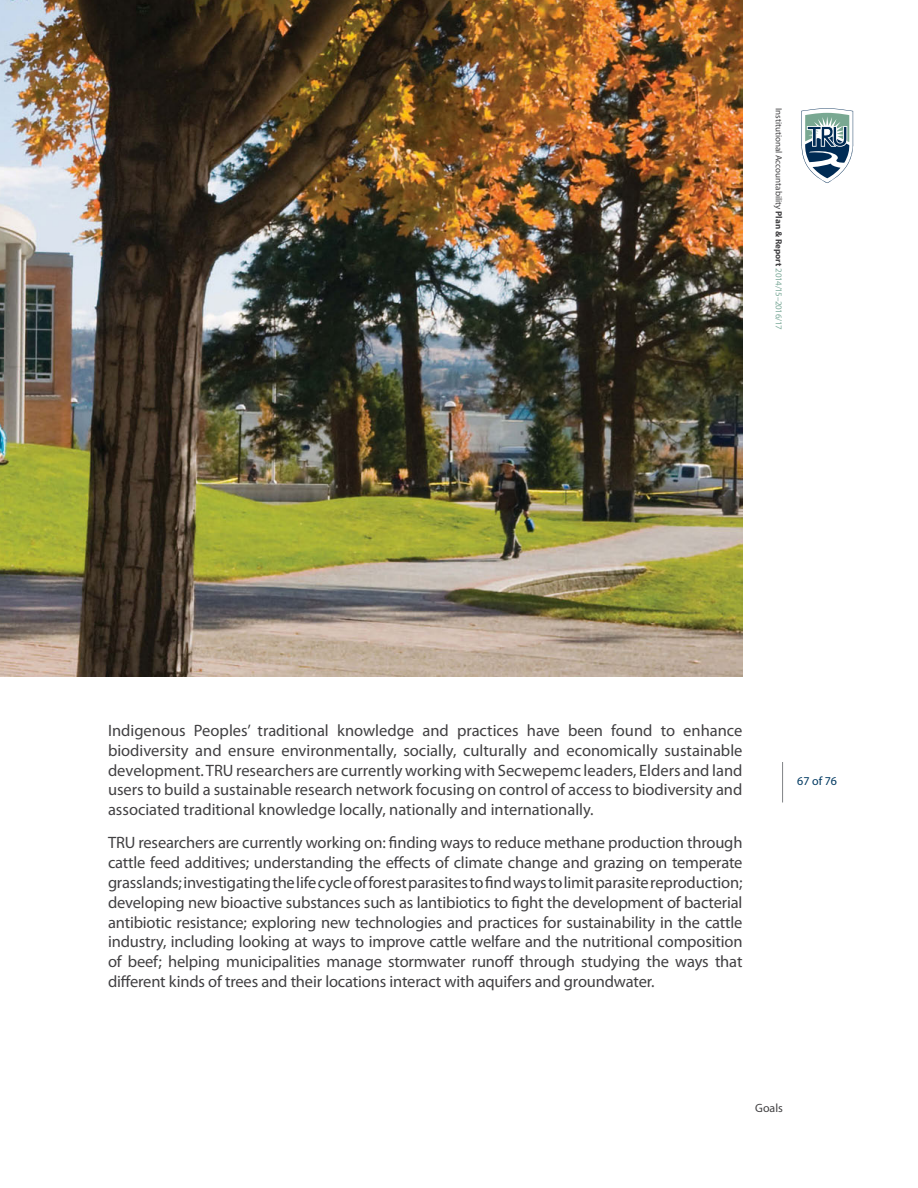
<style>
.page{position:relative;width:918px;height:1188px;background:#fff}
.page>*{position:absolute;margin:0;border:0;box-sizing:border-box;transform-origin:0 0}
.t1{font:16.5px/19.8px "Myriad Pro";letter-spacing:-.005em;color:#414042;text-align:justify}
.t2{font:12px "Myriad Pro";color:#003961}
.t3{font:12px "Myriad Pro";color:#414042}
.t4{font:9px "Myriad Pro";color:#414042}
.s1{font-weight:700}
.s2{color:#7eab9b}
</style>
<div class="page">
<svg style="left:801px;top:108px;width:52px;height:75px"></svg>
<hr style="left:782px;top:762px;width:1px;height:40px;background:#808285">
<img style="left:0;top:0;width:742px;height:676px">
<p class="t4" style="left:784px;top:108px;width:223px;rotate:90deg">Institutional Accountability <span class="s1">Plan &amp; Report</span> <span class="s2">2014/15–2016/17</span></p>
<p class="t1" style="left:108px;top:720px;width:636px">Indigenous Peoples’ traditional knowledge and practices have been found to enhance biodiversity and ensure environmentally, socially, culturally and economically sustainable development. TRU researchers are currently working with Secwepemc leaders, Elders and land users to build a sustainable research network focusing on control of access to biodiversity and associated traditional knowledge locally, nationally and internationally.</p>
<p class="t1" style="left:108px;top:833px;width:636px">TRU researchers are currently working on: finding ways to reduce methane production through cattle feed additives; understanding the effects of climate change and grazing on temperate grasslands; investigating the life cycle of forest parasites to find ways to limit parasite reproduction; developing new bioactive substances such as lantibiotics to fight the development of bacterial antibiotic resistance; exploring new technologies and practices for sustainability in the cattle industry, including looking at ways to improve cattle welfare and the nutritional composition of beef; helping municipalities manage stormwater runoff through studying the ways that different kinds of trees and their locations interact with aquifers and groundwater.</p>
<p class="t2" style="left:797px;top:774px;width:41px">67 of 76</p>
<h1 class="t3" style="left:755px;top:1101px;width:29px">Goals</h1>
</div>
